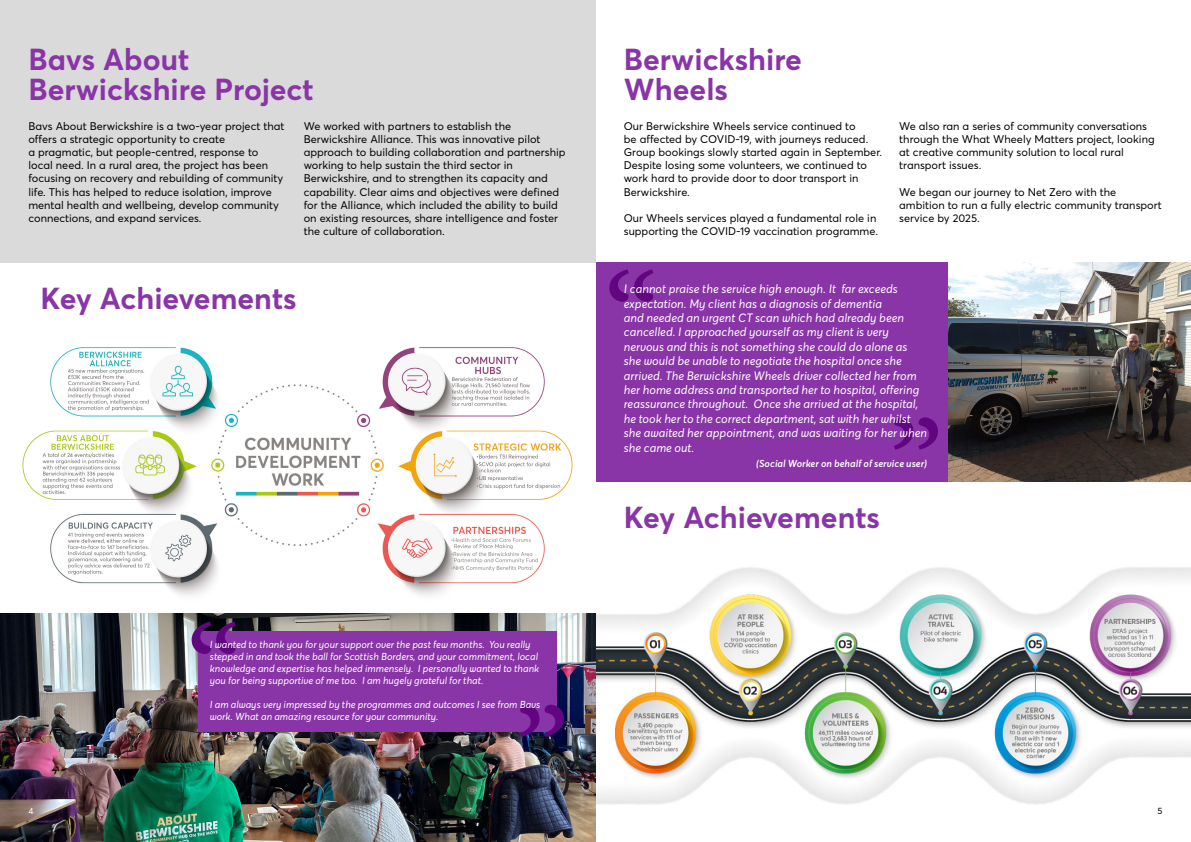
<style>
.page{position:relative;width:1191px;height:842px;background:#fff}
.page>*{position:absolute;margin:0;border:0;box-sizing:border-box;transform-origin:0 0}
.t1{font:140px "Minion Pro";color:#610680}
.t2{font:700 30px/30px "Averta";color:#8935a7}
.t3{font:italic 12px/14.4px "Averta";color:#fff}
.t4{font:11px/13.2px "Averta";color:#000}
.t5{font:italic 10px/12px "Averta";color:#fff}
.t6{font:italic 600 10px "Averta";color:#fff}
.t7{font:9px "Averta";color:#fff}
.t8{font:9px "Averta";color:#000}
</style>
<div class="page">
<div style="left:0;top:0;width:595px;height:262px;background:#dadada"></div>
<img style="left:595px;top:567px;width:596px;height:275px">
<img style="left:0;top:613px;width:595px;height:229px">
<img style="left:22px;top:347px;width:551px;height:249px">
<div style="left:198px;top:631px;width:359px;height:100px;background:#8935a7"></div>
<div style="left:596px;top:262px;width:595px;height:220px;background:#8935a7"></div>
<img style="left:948px;top:262px;width:243px;height:220px">
<h2 class="t2" style="left:28px;top:44px;width:287px">Bavs About<br>Berwickshire Project</h2>
<p class="t4" style="left:28px;top:119px;width:258px">Bavs About Berwickshire is a two-year project that offers a strategic opportunity to create<br>a pragmatic, but people-centred, response to local need. In a rural area, the project has been focusing on recovery and rebuilding of community life. This has helped to reduce isolation, improve mental health and wellbeing, develop community connections, and expand services.</p>
<p class="t4" style="left:304px;top:119px;width:263px">We worked with partners to establish the Berwickshire Alliance. This was innovative pilot approach to building collaboration and partnership working to help sustain the third sector in Berwickshire, and to strengthen its capacity and capability. Clear aims and objectives were defined for the Alliance, which included the ability to build on existing resources, share intelligence and foster the culture of collaboration.</p>
<h2 class="t2" style="left:40px;top:283px;width:258px">Key Achievements</h2>
<h1 class="t1" style="left:186px;top:583px;width:57px">“</h1>
<p class="t5" style="left:210px;top:639px;width:330px">I wanted to thank you for your support over the past few months. You really stepped in and took the ball for Scottish Borders, and your commitment, local</p>
<p class="t5" style="left:210px;top:663px;width:331px">knowledge and expertise has helped immensely. I personally wanted to thank you for being supportive of me too. I am hugely grateful for that.</p>
<p class="t5" style="left:210px;top:699px;width:332px">I am always very impressed by the programmes and outcomes I see from Bavs work. What an amazing resource for your community.</p>
<h1 class="t1" style="left:570px;top:775px;width:57px;rotate:-180deg">“</h1>
<h2 class="t2" style="left:624px;top:44px;width:180px">Berwickshire<br>Wheels</h2>
<p class="t4" style="left:624px;top:119px;width:260px">Our Berwickshire Wheels service continued to<br>be affected by COVID-19, with journeys reduced.<br>Group bookings slowly started again in September.<br>Despite losing some volunteers, we continued to work hard to provide door to door transport in Berwickshire.</p>
<p class="t4" style="left:624px;top:212px;width:256px">Our Wheels services played a fundamental role in supporting the COVID-19 vaccination programme.</p>
<p class="t4" style="left:899px;top:119px;width:257px">We also ran a series of community conversations through the What Wheely Matters project, looking at creative community solution to local rural transport issues.</p>
<p class="t4" style="left:899px;top:185px;width:264px">We began our journey to Net Zero with the ambition to run a fully electric community transport service by 2025.</p>
<h1 class="t1" style="left:603px;top:231px;width:57px">“</h1>
<p class="t3" style="left:624px;top:282px;width:305px">I cannot praise the service high enough. It far exceeds expectation. My client has a diagnosis of dementia<br>and needed an urgent CT scan which had already been cancelled. I approached yourself as my client is very nervous and this is not something she could do alone as she would be unable to negotiate the hospital once she arrived. The Berwickshire Wheels driver collected her from her home address and transported her to hospital, offering reassurance throughout. Once she arrived at the hospital, he took her to the correct department, sat with her whilst she awaited her appointment, and was waiting for her when she came out.</p>
<p class="t6" style="left:756px;top:457px;width:173px">(Social Worker on behalf of service user)</p>
<h1 class="t1" style="left:944px;top:488px;width:57px;rotate:-180deg">“</h1>
<h2 class="t2" style="left:624px;top:502px;width:258px">Key Achievements</h2>
<p class="t7" style="left:28px;top:805px;width:7px">4</p>
<p class="t8" style="left:1157px;top:805px;width:7px">5</p>
</div>
